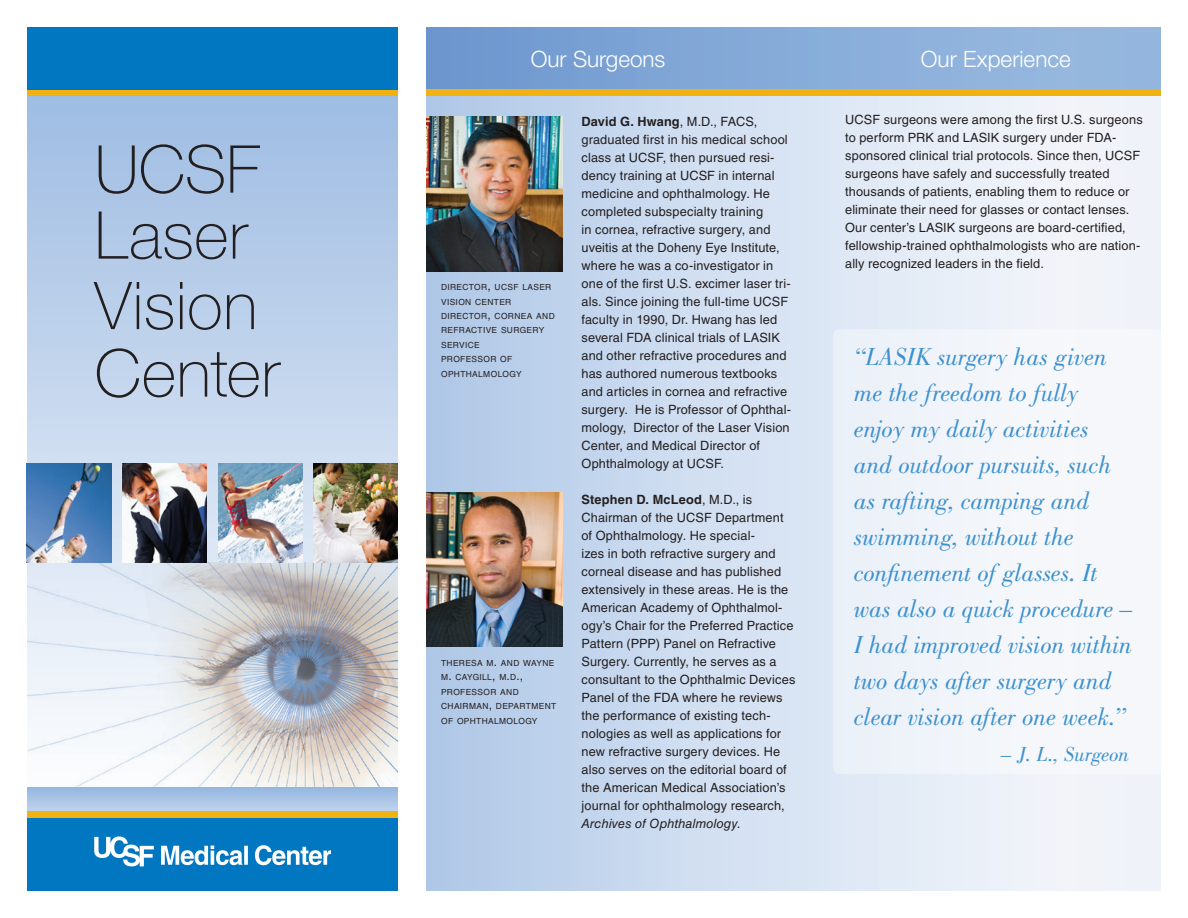
<style>
.page{position:relative;width:1188px;height:918px;background:#fff}
.page>*{position:absolute;margin:0;border:0;box-sizing:border-box;transform-origin:0 0}
.t1{font:100 66px/67.9px "Helvetica Neue LT Std";letter-spacing:.005em;color:#231f20}
.text{font:italic 25.5px/36px "Bodoni Std";letter-spacing:-.005em;color:#3d91ce}
.heading{font:300 22.5px "Helvetica Neue LT Std";color:#fff}
.text-2{font:italic 21px "Bodoni Std";letter-spacing:-.01em;color:#3d91ce}
.text-3{font:12.75px/18px "Helvetica LT Std";letter-spacing:.01em;color:#231f20}
.text-4{font:8.4px/14.4px "Helvetica LT Std";letter-spacing:.04em;color:#231f20}
.s1{font-size:12px}
.s2{font-weight:700}
.s3{font-style:italic}
</style>
<div class="page">
<div style="left:426px;top:27px;width:735px;height:864px;background:linear-gradient(to right,#b3cae7,#fafafb)"></div>
<div style="left:426px;top:27px;width:735px;height:68px;background:linear-gradient(to right,#6f98cf,#9bbce1)"></div>
<div style="left:426px;top:89px;width:735px;height:6px;background:#efb211"></div>
<div style="left:833px;top:329px;width:329px;height:445px;background:#f3f6fa;border-radius:6px"></div>
<img style="left:426px;top:117px;width:136px;height:154px">
<img style="left:426px;top:493px;width:136px;height:154px">
<svg style="left:27px;top:95px;width:371px;height:692px;background:#c3d1e4"></svg>
<div style="left:27px;top:89px;width:371px;height:6px;background:#efb211"></div>
<svg style="left:27px;top:787px;width:371px;height:25px;background:#acc3dd"></svg>
<div style="left:27px;top:812px;width:371px;height:6px;background:#efb211"></div>
<img style="left:27px;top:463px;width:84px;height:99px">
<img style="left:218px;top:463px;width:85px;height:99px">
<img style="left:313px;top:463px;width:85px;height:99px">
<div style="left:27px;top:818px;width:371px;height:73px;background:#0077c0"></div>
<img style="left:123px;top:463px;width:84px;height:100px">
<div style="left:27px;top:27px;width:371px;height:62px;background:#0077c0"></div>
<img style="left:94px;top:836px;width:237px;height:31px">
<p class="t1" style="left:95px;top:135px;width:187px">Ucsf<br>Laser<br>Vision<br>Center</p>
<p class="heading" style="left:531px;top:45px;width:136px">Our Surgeons</p>
<p class="heading" style="left:921px;top:45px;width:151px">Our Experience</p>
<p class="text-4" style="left:441px;top:280px;width:115px">DIRECTOR<span class="s1">,</span> UCSF LASER<br>VISION CENTER<br>DIRECTOR<span class="s1">,</span> CORNEA AND<br>REFRACTIVE SURGERY<br>SERVICE</p>
<p class="text-4" style="left:441px;top:352px;width:82px">PROFESSOR OF<br>OPHTHALMOLOGY</p>
<p class="text-4" style="left:441px;top:656px;width:115px">THERESA M<span class="s1">.</span> AND WAYNE<br>M<span class="s1">.</span> CAYGILL<span class="s1">,</span> M<span class="s1">.</span>D<span class="s1">.,</span></p>
<p class="text-4" style="left:441px;top:685px;width:117px">PROFESSOR AND<br>CHAIRMAN<span class="s1">,</span> DEPARTMENT<br>OF OPHTHALMOLOGY</p>
<p class="text-3" style="left:582px;top:113px;width:211px"><span class="s2">David G. Hwang</span>, M.D., FACS, graduated first in his medical school class at UCSF, then pursued resi&shy;dency training at UCSF in internal medicine and ophthalmology. He completed subspecialty training<br>in cornea, refractive surgery, and uveitis at the Doheny Eye Institute, where he was a co-investigator in one of the first U.S. excimer laser tri&shy;als. Since joining the full-time UCSF faculty in 1990, Dr. Hwang has led several FDA clinical trials of LASIK and other refractive procedures and has authored numerous textbooks and articles in cornea and refractive surgery. He is Professor of Ophthal&shy;mology, Director of the Laser Vision Center, and Medical Director of Ophthalmology at UCSF.</p>
<p class="text-3" style="left:582px;top:491px;width:215px"><span class="s2">Stephen D. McLeod</span>, M.D., is Chairman of the UCSF Department of Ophthalmology. He special-<br>izes in both refractive surgery and corneal disease and has published extensively in these areas. He is the American Academy of Ophthalmol&shy;ogy’s Chair for the Preferred Practice Pattern (PPP) Panel on Refractive Surgery. Currently, he serves as a consultant to the Ophthalmic Devices Panel of the FDA where he reviews the performance of existing tech&shy;nologies as well as applications for new refractive surgery devices. He also serves on the editorial board of the American Medical Association’s journal for ophthalmology research, <span class="s3">Archives of Ophthalmology.</span></p>
<p class="text-3" style="left:845px;top:111px;width:299px">UCSF surgeons were among the first U.S. surgeons to perform PRK and LASIK surgery under FDA&shy;sponsored clinical trial protocols. Since then, UCSF surgeons have safely and successfully treated thousands of patients, enabling them to reduce or eliminate their need for glasses or contact lenses.<br>Our center’s LASIK surgeons are board-certified, fellowship-trained ophthalmologists who are nation&shy;ally recognized leaders in the field.</p>
<p class="text" style="left:854px;top:339px;width:259px">“LASIK surgery has given me the freedom to fully enjoy my daily activities and outdoor pursuits, such as rafting, camping and swimming, without the confinement of glasses. It</p>
<p class="text" style="left:854px;top:591px;width:280px">was also a quick procedure –</p>
<p class="text" style="left:854px;top:627px;width:279px">I had improved vision within two days after surgery and clear vision after one week.”</p>
<p class="text-2" style="left:1001px;top:743px;width:129px">– J. L., Surgeon</p>
</div>
